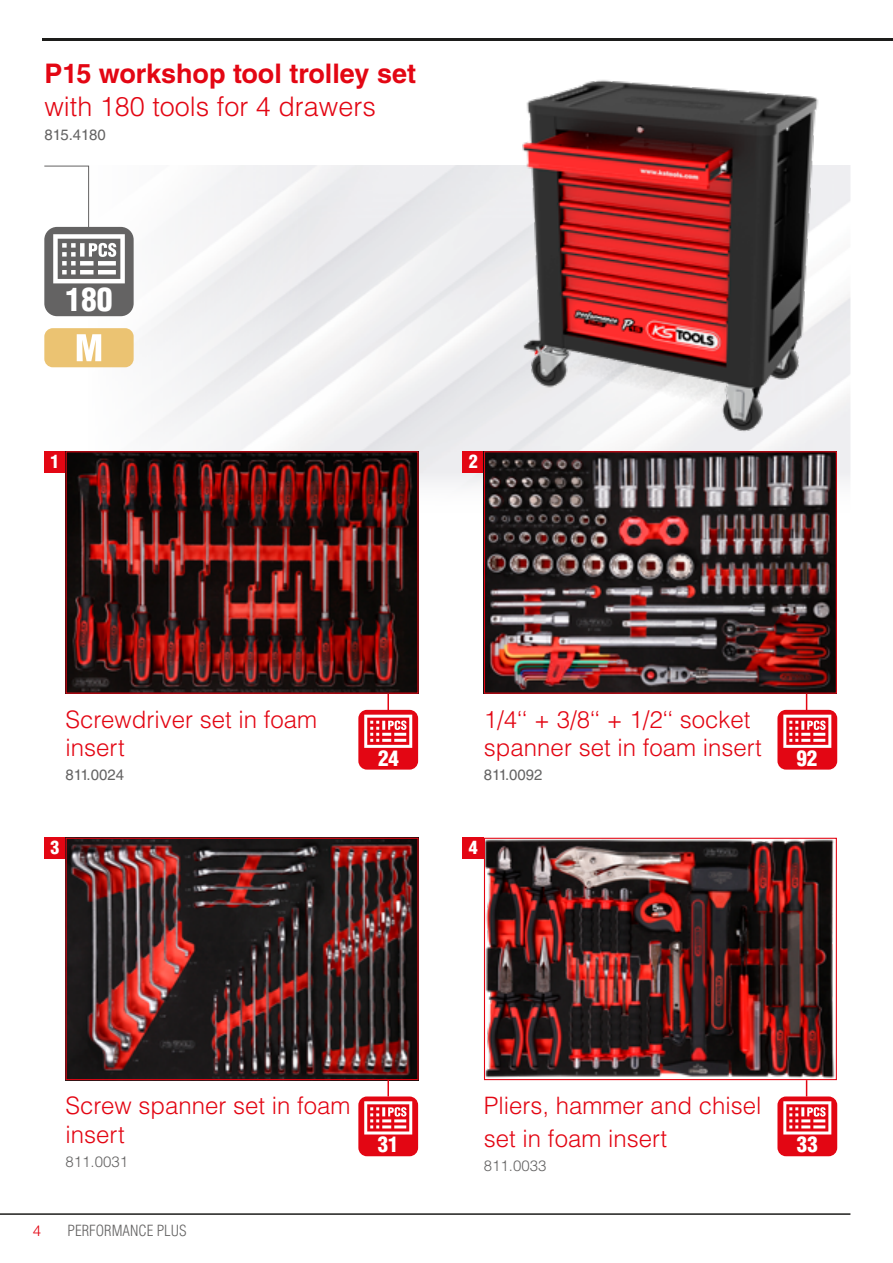
<style>
.page{position:relative;width:893px;height:1263px;background:#fff}
.page>*{position:absolute;margin:0;border:0;box-sizing:border-box;transform-origin:0 0}
.t1{font:900 condensed 31.5px "Helvetica LT Std";color:#fff}
.t2{font:700 27px "Helvetica LT Std";color:#e30613}
.t3{font:300 27px "Helvetica LT Std";color:#e30613}
.t4{font:300 24px/28.8px "Helvetica LT Std";color:#e30613}
.t5{font:900 condensed 21px "Helvetica LT Std";color:#fff}
.t6{font:900 condensed 18px "Helvetica LT Std";color:#fff}
.t7{font:15px "Helvetica LT Std";color:#646363}
.t8{font:300 15px "Helvetica LT Std";color:#646363}
.t9{font:300 condensed 15px "Helvetica LT Std";color:#646363}
.t10{font:300 15px "Helvetica LT Std";color:#e30613}
</style>
<div class="page">
<hr style="left:43px;top:38px;width:850px;height:2px;background:#1d1d1b">
<hr style="left:0;top:1213px;width:850px;height:2px;background:#1d1d1b">
<div style="left:358px;top:1096px;width:60px;height:60px;background:#e30613;border-radius:9px"></div>
<div style="left:358px;top:710px;width:60px;height:60px;background:#e30613;border-radius:9px"></div>
<div style="left:777px;top:1096px;width:60px;height:60px;background:#e30613;border-radius:9px"></div>
<div style="left:777px;top:710px;width:60px;height:60px;background:#e30613;border-radius:9px"></div>
<img style="left:88px;top:166px;width:762px;height:348px">
<svg style="left:44px;top:165px;width:45px;height:63px"></svg>
<div style="left:44px;top:328px;width:90px;height:39px;background:#ebc372;border-radius:9px"></div>
<svg style="left:77px;top:334px;width:24px;height:27px"></svg>
<img style="left:511px;top:80px;width:314px;height:362px">
<div style="left:463px;top:838px;width:21px;height:21px;background:#e30613"></div>
<img style="left:486px;top:840px;width:349px;height:238px">
<div style="left:484px;top:838px;width:353px;height:242px;border:1px solid #e30613"></div>
<svg style="left:783px;top:1080px;width:48px;height:54px"></svg>
<div style="left:44px;top:838px;width:22px;height:21px;background:#e30613"></div>
<img style="left:68px;top:840px;width:349px;height:238px">
<div style="left:66px;top:838px;width:353px;height:242px;border:1px solid #e30613"></div>
<svg style="left:364px;top:1080px;width:48px;height:54px"></svg>
<div style="left:44px;top:451px;width:22px;height:21px;background:#e30613"></div>
<img style="left:68px;top:453px;width:349px;height:239px">
<svg style="left:364px;top:694px;width:48px;height:54px"></svg>
<div style="left:463px;top:451px;width:21px;height:21px;background:#e30613"></div>
<img style="left:486px;top:453px;width:349px;height:239px">
<div style="left:484px;top:451px;width:353px;height:243px;border:1px solid #e30613"></div>
<svg style="left:783px;top:694px;width:48px;height:54px"></svg>
<div style="left:44px;top:227px;width:90px;height:89px;background:#646363;border-radius:13px"></div>
<svg style="left:53px;top:234px;width:72px;height:49px"></svg>
<p class="t2" style="left:44px;top:57px;width:373px">P15 workshop tool trolley set</p>
<p class="t3" style="left:44px;top:89px;width:333px">with 180 tools for 4 drawers</p>
<p class="t7" style="left:44px;top:126px;width:63px">815.4180</p>
<h1 class="t1" style="left:65px;top:279px;width:49px">180</h1>
<p class="t6" style="left:50px;top:450px;width:10px">1</p>
<p class="t6" style="left:469px;top:450px;width:10px">2</p>
<p class="t4" style="left:66px;top:704px;width:253px">Screwdriver set in foam insert</p>
<p class="t7" style="left:66px;top:766px;width:60px">811.0024</p>
<p class="t6" style="left:50px;top:836px;width:10px">3</p>
<p class="t5" style="left:378px;top:745px;width:23px">24</p>
<p class="t4" style="left:484px;top:704px;width:279px">1/4‘‘ + 3/8‘‘ + 1/2‘‘ socket spanner set in foam insert</p>
<p class="t7" style="left:484px;top:766px;width:60px">811.0092</p>
<p class="t6" style="left:469px;top:836px;width:10px">4</p>
<p class="t5" style="left:796px;top:745px;width:22px">92</p>
<p class="t4" style="left:66px;top:1091px;width:286px">Screw spanner set in foam insert</p>
<p class="t8" style="left:66px;top:1152px;width:64px">811.0031</p>
<p class="t10" style="left:33px;top:1221px;width:10px">4</p>
<p class="t9" style="left:68px;top:1221px;width:121px">PERFORMANCE PLUS</p>
<p class="t5" style="left:378px;top:1131px;width:23px">31</p>
<p class="t4" style="left:484px;top:1089px;width:279px;line-height:32.4px">Pliers, hammer and chisel set in foam insert</p>
<p class="t8" style="left:484px;top:1156px;width:64px">811.0033</p>
<p class="t5" style="left:797px;top:1131px;width:22px">33</p>
</div>
